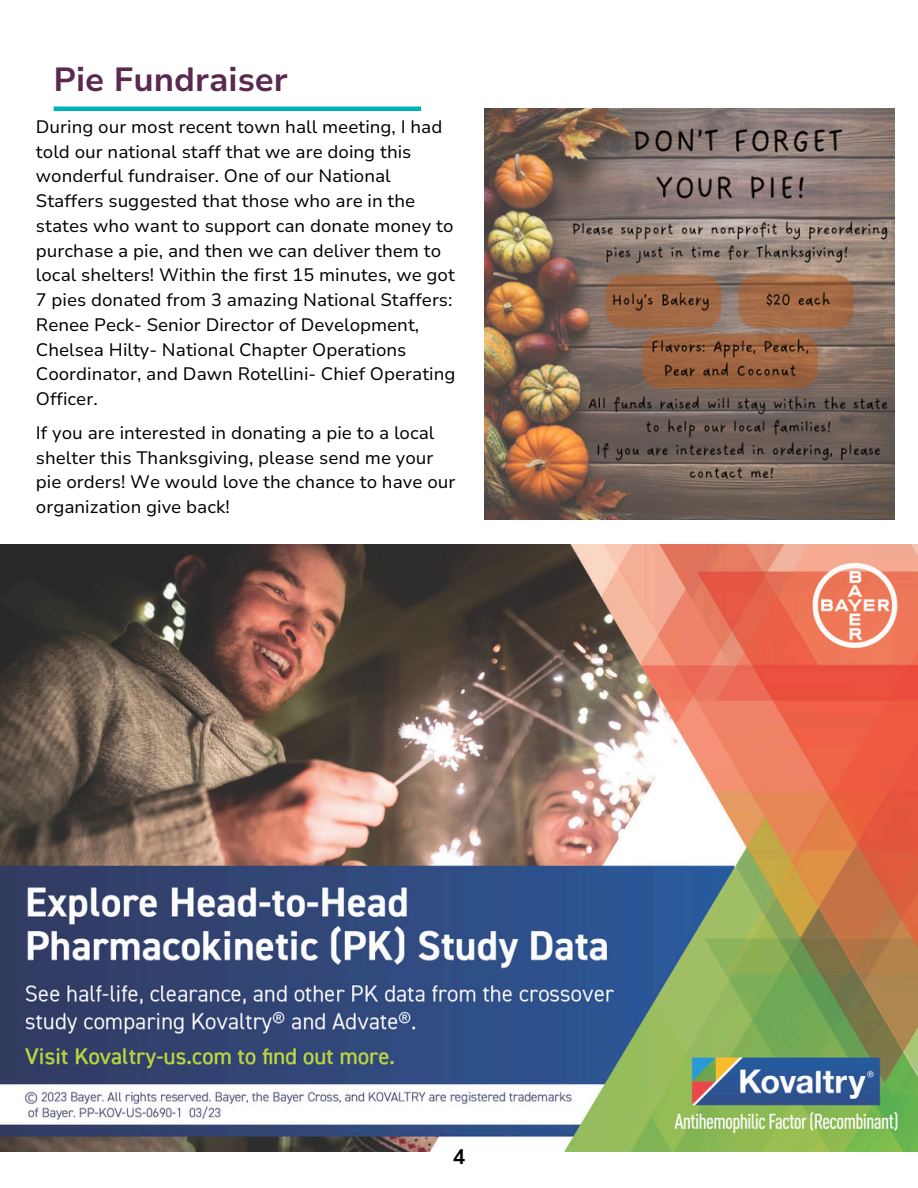
<style>
.page{position:relative;width:918px;height:1188px;background:#fff}
.page>*{position:absolute;margin:0;border:0;box-sizing:border-box;transform-origin:0 0}
.t1{font:700 33.45px "Nunito Sans 10 pt";color:#5b284f}
.t2{font:700 21px "Nunito Sans 10 pt";color:#000}
.t3{font:18px/24.8px "Nunito Sans 10 pt";color:#000}
</style>
<div class="page">
<hr style="left:54px;top:107px;width:367px;height:4px;background:#00b0b9">
<img style="left:0;top:545px;width:918px;height:606px">
<img style="left:484px;top:109px;width:411px;height:410px">
<p class="t1" style="left:54px;top:57px;width:236px">Pie Fundraiser</p>
<p class="t3" style="left:36px;top:115px;width:421px">During our most recent town hall meeting, I had told our national staff that we are doing this wonderful fundraiser. One of our National Staffers suggested that those who are in the states who want to support can donate money to purchase a pie, and then we can deliver them to local shelters! Within the first 15 minutes, we got 7 pies donated from 3 amazing National Staffers:<br>Renee Peck- Senior Director of Development, Chelsea Hilty- National Chapter Operations Coordinator, and Dawn Rotellini- Chief Operating Officer.</p>
<p class="t3" style="left:36px;top:421px;width:421px">If you are interested in donating a pie to a local shelter this Thanksgiving, please send me your pie orders! We would love the chance to have our organization give back!</p>
<p class="t2" style="left:453px;top:1143px;width:14px">4</p>
</div>
